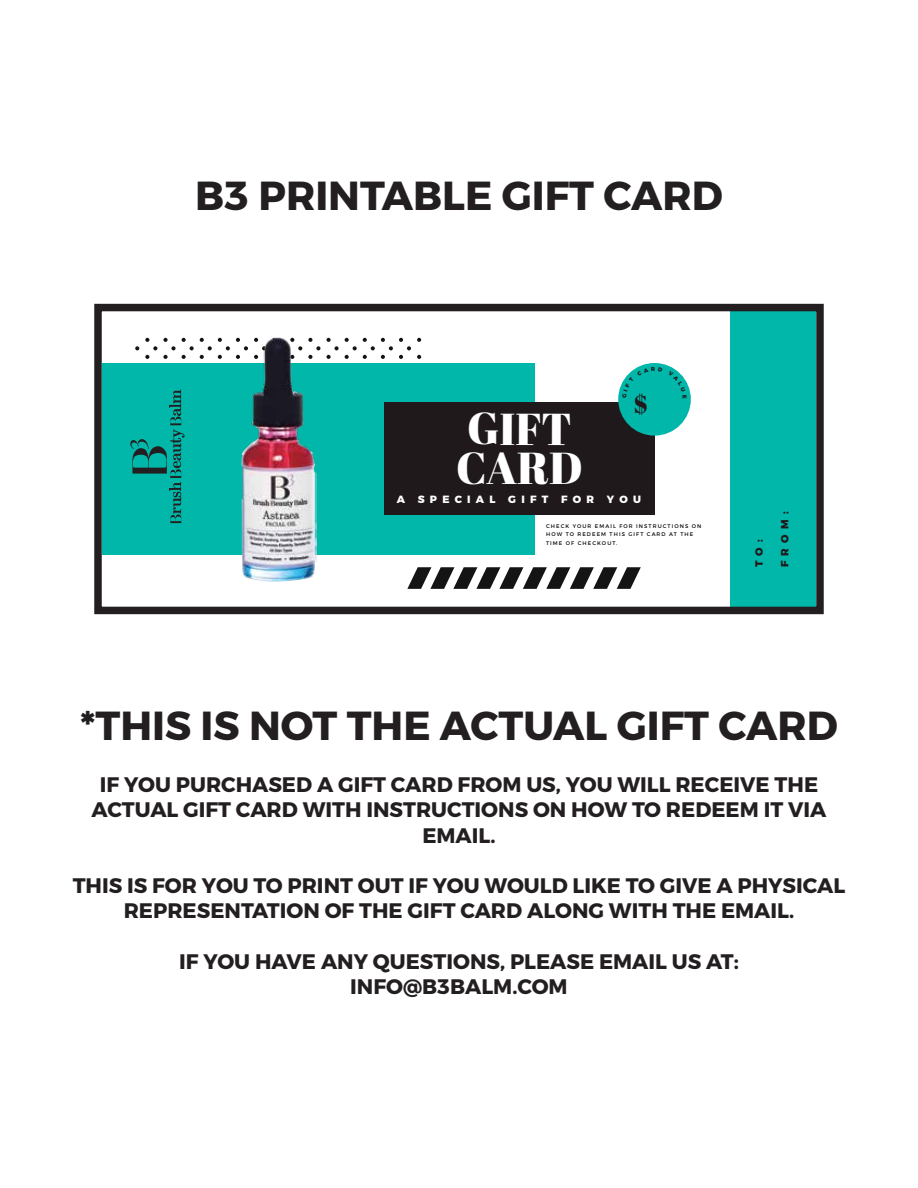
<style>
.page{position:relative;width:918px;height:1188px;background:#fff}
.page>*{position:absolute;margin:0;border:0;box-sizing:border-box;transform-origin:0 0}
.t1{font:44.7px/39.5px "Abril Fatface";letter-spacing:-.005em;color:#fff}
.t2{font:700 40.5px "Montserrat";color:#231f20}
.t3{font:25.35px "Abril Fatface";color:#20191b}
.t4{font:700 21px/25.2px "Montserrat";color:#231f20;text-align:center}
.t5{font:800 10.5px "Montserrat";letter-spacing:.5em;color:#fff}
.t6{font:800 10.5px "Montserrat";letter-spacing:.5em;color:#20191b}
.t7{font:5.25px/8.2px "Montserrat";letter-spacing:.2em;color:#000}
</style>
<div class="page">
<div style="left:102px;top:363px;width:433px;height:191px;background:#00b7a9"></div>
<svg style="left:417px;top:338px;width:4px;height:4px"></svg>
<svg style="left:135px;top:346px;width:4px;height:4px"></svg>
<svg style="left:145px;top:338px;width:12px;height:21px"></svg>
<svg style="left:163px;top:338px;width:13px;height:21px"></svg>
<svg style="left:182px;top:338px;width:12px;height:21px"></svg>
<svg style="left:200px;top:338px;width:12px;height:21px"></svg>
<svg style="left:218px;top:338px;width:12px;height:21px"></svg>
<svg style="left:236px;top:338px;width:4px;height:21px"></svg>
<svg style="left:316px;top:346px;width:4px;height:5px"></svg>
<svg style="left:326px;top:338px;width:13px;height:21px"></svg>
<svg style="left:345px;top:338px;width:12px;height:21px"></svg>
<svg style="left:363px;top:338px;width:12px;height:21px"></svg>
<svg style="left:381px;top:338px;width:12px;height:21px"></svg>
<svg style="left:399px;top:338px;width:12px;height:21px"></svg>
<svg style="left:417px;top:355px;width:4px;height:4px"></svg>
<div style="left:731px;top:308px;width:85px;height:302px;background:#00b7a9"></div>
<div style="left:384px;top:402px;width:271px;height:112px;background:#20191b"></div>
<div style="left:618px;top:363px;width:73px;height:73px;background:#00b7a9;border-radius:50%"></div>
<svg style="left:407px;top:567px;width:234px;height:22px"></svg>
<svg style="left:130px;top:390px;width:55px;height:133px"></svg>
<img style="left:242px;top:337px;width:74px;height:244px">
<div style="left:94px;top:304px;width:730px;height:310px;border:8px solid #231f20"></div>
<svg style="left:622px;top:367px;width:65px;height:16px"></svg>
<h2 class="t2" style="left:195px;top:170px;width:529px">B3 PRINTABLE GIFT CARD</h2>
<p class="t3" style="left:634px;top:386px;width:16px">$</p>
<h1 class="t1" style="left:456px;top:408px;width:128px">GIFT<br>CARD</h1>
<p class="t5" style="left:397px;top:493px;width:246px">A SPECIAL GIFT FOR YOU</p>
<p class="t7" style="left:546px;top:522px;width:157px">CHECK YOUR EMAIL FOR INSTRUCTIONS ON<br>HOW TO REDEEM THIS GIFT CARD AT THE<br>TIME OF CHECKOUT.</p>
<p class="t6" style="left:752px;top:567px;width:29px;rotate:-90deg">TO:</p>
<p class="t6" style="left:778px;top:567px;width:57px;rotate:-90deg">FROM:</p>
<h2 class="t2" style="left:80px;top:701px;width:759px">*THIS IS NOT THE ACTUAL GIFT CARD</h2>
<p class="t4" style="left:92px;top:773px;width:736px">IF YOU PURCHASED A GIFT CARD FROM US, YOU WILL RECEIVE THE<br>ACTUAL GIFT CARD WITH INSTRUCTIONS ON HOW TO REDEEM IT VIA<br>EMAIL.</p>
<p class="t4" style="left:73px;top:873px;width:774px">THIS IS FOR YOU TO PRINT OUT IF YOU WOULD LIKE TO GIVE A PHYSICAL<br>REPRESENTATION OF THE GIFT CARD ALONG WITH THE EMAIL.</p>
<p class="t4" style="left:179px;top:949px;width:561px">IF YOU HAVE ANY QUESTIONS, PLEASE EMAIL US AT:<br>INFO@B3BALM.COM</p>
</div>
